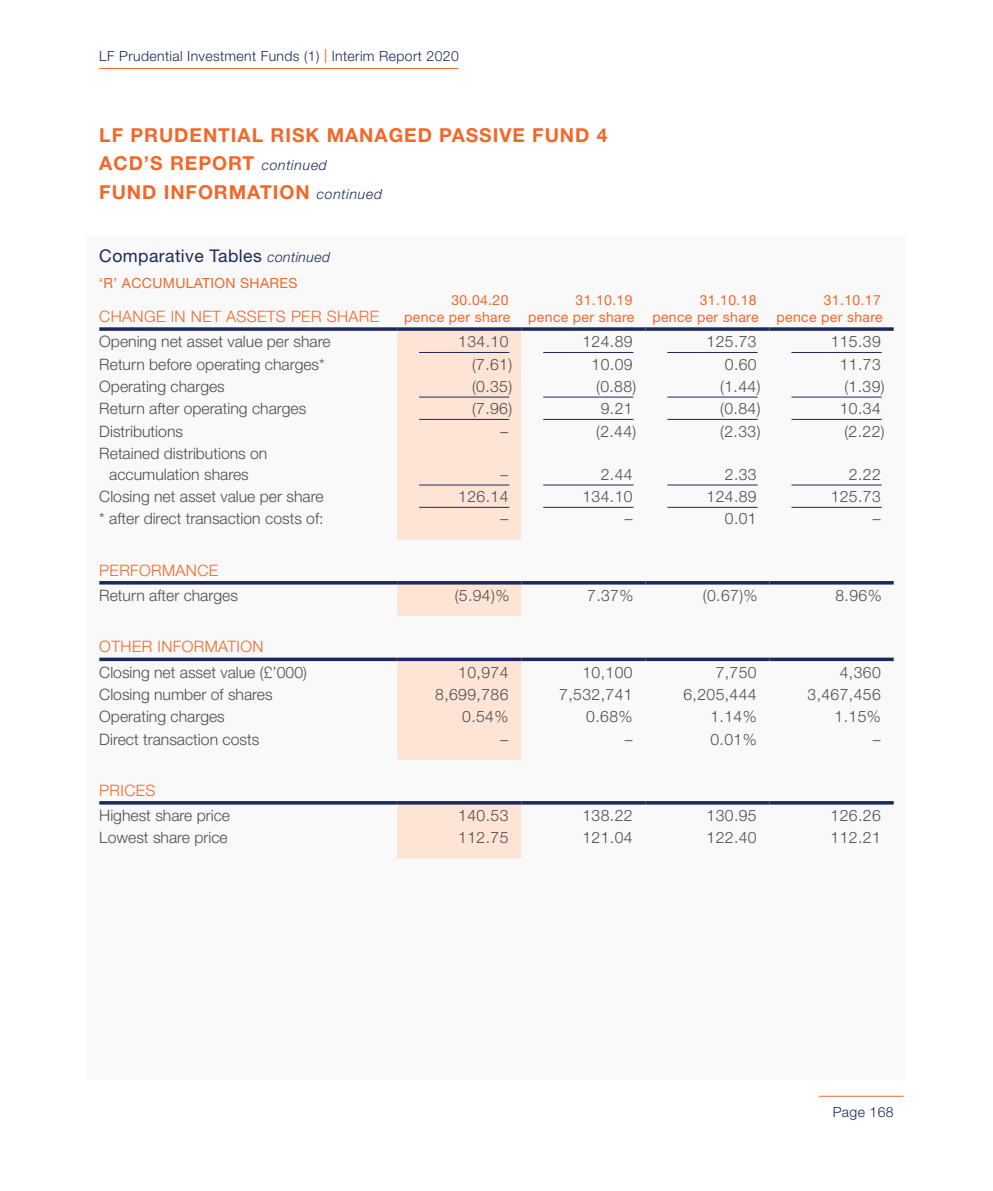
<style>
.page{position:relative;width:993px;height:1191px;background:#fff}
.page>*{position:absolute;margin:0;border:0;box-sizing:border-box;transform-origin:0 0}
.t1{font:700 19.25px/28px "Helvetica Neue";letter-spacing:.05em;color:#f26829}
.t2{font:17.5px "Helvetica Neue";letter-spacing:.025em;color:#1b295a}
.t3{font:300 15.75px/21px "Helvetica Neue";color:#4d4d4f;text-align:center}
.t4{font:300 15.75px "Helvetica Neue";letter-spacing:.025em;color:#f26829}
.t5{font:14px/16.8px "Helvetica Neue";letter-spacing:.025em;color:#f26829;text-align:right}
.t6{font:300 14px "Helvetica Neue";letter-spacing:.025em;color:#1b295a}
.s1{font-weight:400;color:#f26829}
.s2{font-weight:300;font-style:italic;font-size:14px;color:#1b295a}
.s3{font-weight:300;font-style:italic;font-size:14px}
</style>
<div class="page">
<div style="left:87px;top:236px;width:818px;height:843px;background:#f9f9f9"></div>
<hr style="left:99px;top:68px;width:359px;height:1px;background:#f26829">
<hr style="left:818px;top:1095px;width:85px;height:1px;background:#f26829">
<div style="left:397px;top:331px;width:124px;height:208px;background:#fee4d4"></div>
<svg style="left:99px;top:327px;width:298px;height:4px"></svg>
<svg style="left:397px;top:327px;width:124px;height:4px"></svg>
<svg style="left:521px;top:327px;width:124px;height:4px"></svg>
<svg style="left:645px;top:327px;width:124px;height:4px"></svg>
<svg style="left:769px;top:327px;width:124px;height:4px"></svg>
<hr style="left:419px;top:352px;width:90px;height:1px;background:#1b295a">
<hr style="left:543px;top:352px;width:90px;height:1px;background:#1b295a">
<hr style="left:667px;top:352px;width:90px;height:1px;background:#1b295a">
<hr style="left:791px;top:352px;width:90px;height:1px;background:#1b295a">
<hr style="left:419px;top:397px;width:90px;height:1px;background:#1b295a">
<hr style="left:543px;top:397px;width:90px;height:1px;background:#1b295a">
<hr style="left:667px;top:397px;width:90px;height:1px;background:#1b295a">
<hr style="left:791px;top:397px;width:90px;height:1px;background:#1b295a">
<hr style="left:419px;top:419px;width:90px;height:1px;background:#1b295a">
<hr style="left:543px;top:419px;width:90px;height:1px;background:#1b295a">
<hr style="left:667px;top:419px;width:90px;height:1px;background:#1b295a">
<hr style="left:791px;top:419px;width:90px;height:1px;background:#1b295a">
<hr style="left:419px;top:485px;width:90px;height:1px;background:#1b295a">
<hr style="left:543px;top:485px;width:90px;height:1px;background:#1b295a">
<hr style="left:667px;top:485px;width:90px;height:1px;background:#1b295a">
<hr style="left:791px;top:485px;width:90px;height:1px;background:#1b295a">
<hr style="left:419px;top:507px;width:90px;height:1px;background:#1b295a">
<hr style="left:543px;top:507px;width:90px;height:1px;background:#1b295a">
<hr style="left:667px;top:507px;width:90px;height:1px;background:#1b295a">
<hr style="left:791px;top:507px;width:90px;height:1px;background:#1b295a">
<div style="left:397px;top:584px;width:124px;height:32px;background:#fee4d4"></div>
<hr style="left:99px;top:581px;width:298px;height:3px;background:#1b295a">
<hr style="left:397px;top:581px;width:124px;height:3px;background:#1b295a">
<hr style="left:521px;top:581px;width:124px;height:3px;background:#1b295a">
<hr style="left:645px;top:581px;width:124px;height:3px;background:#1b295a">
<hr style="left:769px;top:581px;width:124px;height:3px;background:#1b295a">
<div style="left:397px;top:661px;width:124px;height:98px;background:#fee4d4"></div>
<svg style="left:99px;top:657px;width:298px;height:4px"></svg>
<svg style="left:397px;top:657px;width:124px;height:4px"></svg>
<svg style="left:521px;top:657px;width:124px;height:4px"></svg>
<svg style="left:645px;top:657px;width:124px;height:4px"></svg>
<svg style="left:769px;top:657px;width:124px;height:4px"></svg>
<div style="left:397px;top:804px;width:124px;height:54px;background:#fee4d4"></div>
<hr style="left:99px;top:801px;width:298px;height:3px;background:#1b295a">
<hr style="left:397px;top:801px;width:124px;height:3px;background:#1b295a">
<hr style="left:521px;top:801px;width:124px;height:3px;background:#1b295a">
<hr style="left:645px;top:801px;width:124px;height:3px;background:#1b295a">
<hr style="left:769px;top:801px;width:124px;height:3px;background:#1b295a">
<p class="t6" style="left:99px;top:47px;width:361px">LF Prudential Investment Funds (1) <span class="s1">|</span> Interim Report 2020</p>
<p class="t1" style="left:99px;top:121px;width:509px">LF PRUDENTIAL RISK MANAGED PASSIVE FUND 4<br>ACD’S REPORT <span class="s2">continued<br></span>FUND INFORMATION <span class="s2">continued</span></p>
<p class="t2" style="left:99px;top:245px;width:232px">Comparative Tables <span class="s3">continued</span></p>
<p class="t5" style="left:99px;top:275px;width:200px">‘R’ ACCUMULATION SHARES</p>
<p class="t4" style="left:99px;top:307px;width:281px">CHANGE IN NET ASSETS PER SHARE</p>
<p class="t5" style="left:404px;top:292px;width:108px">30.04.20<br>pence per share</p>
<p class="t5" style="left:528px;top:292px;width:108px">31.10.19<br>pence per share</p>
<p class="t5" style="left:652px;top:292px;width:108px">31.10.18<br>pence per share</p>
<p class="t5" style="left:776px;top:292px;width:108px">31.10.17<br>pence per share</p>
<p class="t3" style="left:99px;top:331px;width:233px">Opening net asset value per share</p>
<p class="t3" style="left:458px;top:331px;width:52px">134.10</p>
<p class="t3" style="left:582px;top:331px;width:52px">124.89</p>
<p class="t3" style="left:706px;top:331px;width:52px">125.73</p>
<p class="t3" style="left:830px;top:331px;width:52px">115.39</p>
<p class="t3" style="left:99px;top:353px;width:227px">Return before operating charges*</p>
<p class="t3" style="left:472px;top:353px;width:42px">(7.61)</p>
<p class="t3" style="left:591px;top:353px;width:42px">10.09</p>
<p class="t3" style="left:724px;top:353px;width:33px">0.60</p>
<p class="t3" style="left:839px;top:353px;width:42px">11.73</p>
<p class="t3" style="left:99px;top:375px;width:127px">Operating charges</p>
<p class="t3" style="left:472px;top:375px;width:42px">(0.35)</p>
<p class="t3" style="left:596px;top:375px;width:42px">(0.88)</p>
<p class="t3" style="left:720px;top:375px;width:42px">(1.44)</p>
<p class="t3" style="left:844px;top:375px;width:42px">(1.39)</p>
<p class="t3" style="left:99px;top:398px;width:208px">Return after operating charges</p>
<p class="t3" style="left:472px;top:398px;width:42px">(7.96)</p>
<p class="t3" style="left:600px;top:398px;width:33px">9.21</p>
<p class="t3" style="left:720px;top:398px;width:42px">(0.84)</p>
<p class="t3" style="left:839px;top:398px;width:42px">10.34</p>
<p class="t3" style="left:99px;top:420px;width:85px">Distributions</p>
<p class="t3" style="left:500px;top:420px;width:9px">–</p>
<p class="t3" style="left:596px;top:420px;width:42px">(2.44)</p>
<p class="t3" style="left:720px;top:420px;width:42px">(2.33)</p>
<p class="t3" style="left:844px;top:420px;width:42px">(2.22)</p>
<p class="t3" style="left:99px;top:442px;width:170px">Retained distributions on accumulation shares</p>
<p class="t3" style="left:500px;top:463px;width:9px">–</p>
<p class="t3" style="left:600px;top:463px;width:33px">2.44</p>
<p class="t3" style="left:724px;top:463px;width:33px">2.33</p>
<p class="t3" style="left:848px;top:463px;width:33px">2.22</p>
<p class="t3" style="left:99px;top:486px;width:226px">Closing net asset value per share</p>
<p class="t3" style="left:458px;top:486px;width:52px">126.14</p>
<p class="t3" style="left:582px;top:486px;width:52px">134.10</p>
<p class="t3" style="left:706px;top:486px;width:52px">124.89</p>
<p class="t3" style="left:830px;top:486px;width:52px">125.73</p>
<p class="t3" style="left:99px;top:508px;width:226px">* after direct transaction costs of:</p>
<p class="t3" style="left:500px;top:508px;width:9px">–</p>
<p class="t3" style="left:624px;top:508px;width:9px">–</p>
<p class="t3" style="left:724px;top:508px;width:33px">0.01</p>
<p class="t3" style="left:872px;top:508px;width:9px">–</p>
<p class="t4" style="left:99px;top:560px;width:120px">PERFORMANCE</p>
<p class="t3" style="left:99px;top:584px;width:140px">Return after charges</p>
<p class="t3" style="left:454px;top:584px;width:56px">(5.94)%</p>
<p class="t3" style="left:587px;top:584px;width:48px">7.37%</p>
<p class="t3" style="left:702px;top:584px;width:56px">(0.67)%</p>
<p class="t3" style="left:835px;top:584px;width:48px">8.96%</p>
<p class="t4" style="left:99px;top:637px;width:166px">OTHER INFORMATION</p>
<p class="t3" style="left:99px;top:661px;width:209px">Closing net asset value (£’000)</p>
<p class="t3" style="left:458px;top:661px;width:52px">10,974</p>
<p class="t3" style="left:582px;top:661px;width:52px">10,100</p>
<p class="t3" style="left:715px;top:661px;width:42px">7,750</p>
<p class="t3" style="left:839px;top:661px;width:42px">4,360</p>
<p class="t3" style="left:99px;top:683px;width:175px">Closing number of shares</p>
<p class="t3" style="left:435px;top:683px;width:75px">8,699,786</p>
<p class="t3" style="left:559px;top:683px;width:75px">7,532,741</p>
<p class="t3" style="left:683px;top:683px;width:75px">6,205,444</p>
<p class="t3" style="left:807px;top:683px;width:75px">3,467,456</p>
<p class="t3" style="left:99px;top:706px;width:127px">Operating charges</p>
<p class="t3" style="left:462px;top:706px;width:48px">0.54%</p>
<p class="t3" style="left:586px;top:706px;width:48px">0.68%</p>
<p class="t3" style="left:710px;top:706px;width:48px">1.14%</p>
<p class="t3" style="left:834px;top:706px;width:48px">1.15%</p>
<p class="t3" style="left:99px;top:728px;width:161px">Direct transaction costs</p>
<p class="t3" style="left:500px;top:728px;width:9px">–</p>
<p class="t3" style="left:624px;top:728px;width:9px">–</p>
<p class="t3" style="left:710px;top:728px;width:48px">0.01%</p>
<p class="t3" style="left:872px;top:728px;width:9px">–</p>
<p class="t4" style="left:99px;top:780px;width:58px">PRICES</p>
<p class="t3" style="left:99px;top:804px;width:132px">Highest share price</p>
<p class="t3" style="left:458px;top:804px;width:52px">140.53</p>
<p class="t3" style="left:582px;top:804px;width:52px">138.22</p>
<p class="t3" style="left:706px;top:804px;width:52px">130.95</p>
<p class="t3" style="left:830px;top:804px;width:52px">126.26</p>
<p class="t3" style="left:99px;top:827px;width:130px">Lowest share price</p>
<p class="t3" style="left:458px;top:827px;width:52px">112.75</p>
<p class="t3" style="left:582px;top:827px;width:52px">121.04</p>
<p class="t3" style="left:706px;top:827px;width:52px">122.40</p>
<p class="t3" style="left:830px;top:827px;width:52px">112.21</p>
<p class="t6" style="left:832px;top:1103px;width:62px">Page 168</p>
</div>
